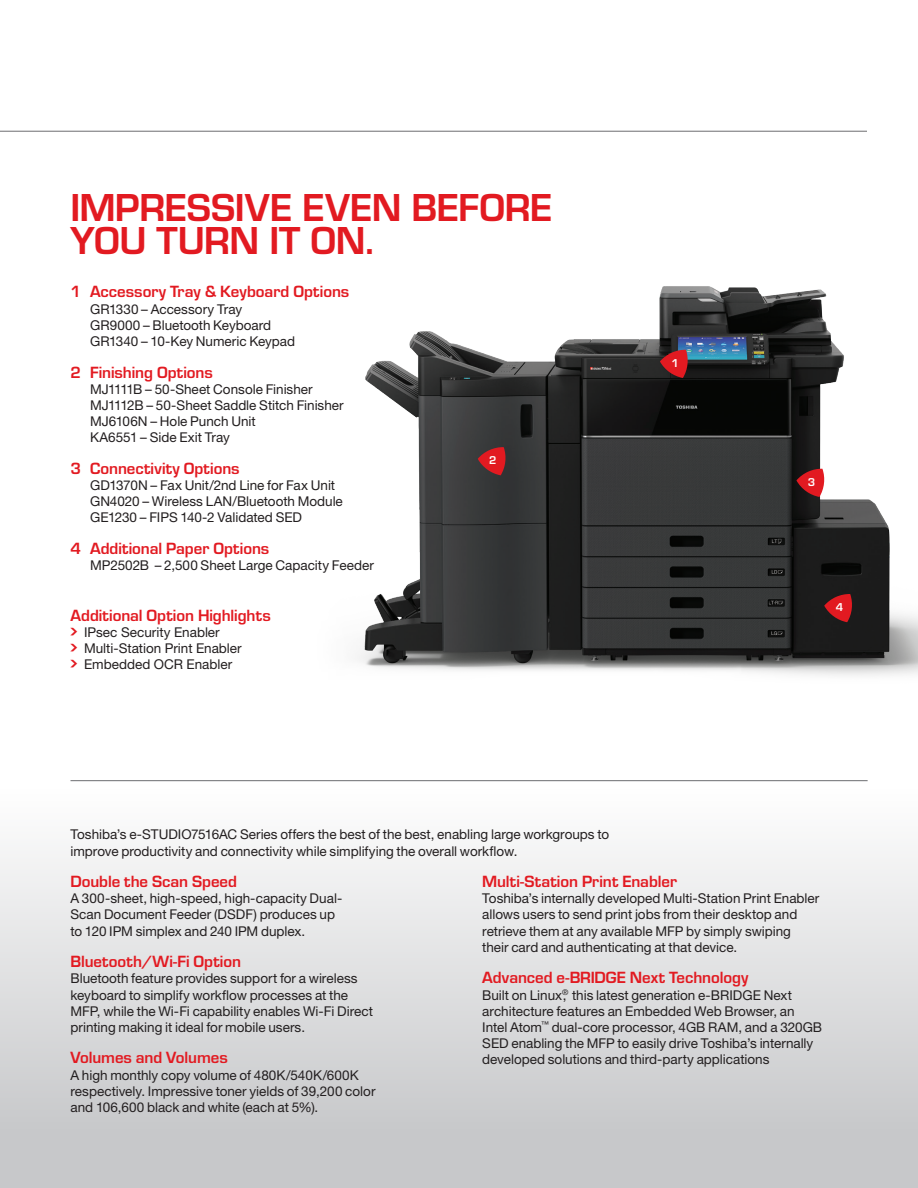
<style>
.page{position:relative;width:918px;height:1188px;background:#fff}
.page>*{position:absolute;margin:0;border:0;box-sizing:border-box;transform-origin:0 0}
.t1{font:600 36px/32.4px "Eurostile LT Std";letter-spacing:-.015em;color:#e21a21}
.t2{font:600 15px "Eurostile LT Std";color:#e21a21}
.t3{font:13.5px/16.2px "Helvetica Neue LT Std";color:#231f20}
.t4{font:600 10.5px "Eurostile LT Std";color:#fff}
.s1{font-family:"Chevron";font-size:19.5px;color:#e21a21}
</style>
<div class="page">
<div style="left:0;top:789px;width:918px;height:399px;background:linear-gradient(to bottom,#fdfdfd,#c0c1c4)"></div>
<img style="left:357px;top:286px;width:561px;height:390px">
<hr style="left:70px;top:780px;width:798px;height:1px;background:#6c6d70">
<hr style="left:0;top:131px;width:867px;height:1px;background:#6c6d70">
<svg style="left:660px;top:350px;width:29px;height:28px"></svg>
<svg style="left:824px;top:594px;width:29px;height:28px"></svg>
<svg style="left:796px;top:469px;width:30px;height:28px"></svg>
<svg style="left:478px;top:447px;width:29px;height:28px"></svg>
<h1 class="t1" style="left:71px;top:192px;width:483px">IMPRESSIVE EVEN BEFORE<br>YOU TURN IT ON.</h1>
<p class="t2" style="left:71px;top:283px;width:280px">1 Accessory Tray &amp; Keyboard Options</p>
<p class="t3" style="left:90px;top:301px;width:207px">GR1330 – Accessory Tray<br>GR9000 – Bluetooth Keyboard<br>GR1340 – 10-Key Numeric Keypad</p>
<p class="t2" style="left:71px;top:363px;width:144px">2 Finishing Options</p>
<p class="t3" style="left:90px;top:381px;width:255px">MJ1111B – 50-Sheet Console Finisher<br>MJ1112B – 50-Sheet Saddle Stitch Finisher<br>MJ6106N – Hole Punch Unit<br>KA6551 – Side Exit Tray</p>
<p class="t2" style="left:71px;top:459px;width:171px">3 Connectivity Options</p>
<p class="t3" style="left:90px;top:477px;width:254px">GD1370N – Fax Unit/2nd Line for Fax Unit<br>GN4020 – Wireless LAN/Bluetooth Module<br>GE1230 – FIPS 140-2 Validated SED</p>
<p class="t2" style="left:71px;top:539px;width:200px">4 Additional Paper Options</p>
<p class="t3" style="left:90px;top:557px;width:285px">MP2502B – 2,500 Sheet Large Capacity Feeder</p>
<p class="t2" style="left:71px;top:606px;width:202px">Additional Option Highlights</p>
<p class="t3" style="left:71px;top:624px;width:151px"><span class="s1">•</span> IPsec Security Enabler</p>
<p class="t3" style="left:71px;top:640px;width:173px"><span class="s1">•</span> Multi-Station Print Enabler</p>
<p class="t3" style="left:71px;top:656px;width:163px"><span class="s1">•</span> Embedded OCR Enabler</p>
<p class="t4" style="left:489px;top:454px;width:9px">2</p>
<p class="t4" style="left:671px;top:356px;width:9px">1</p>
<p class="t4" style="left:808px;top:475px;width:9px">3</p>
<p class="t4" style="left:836px;top:601px;width:9px">4</p>
<p class="t3" style="left:70px;top:826px;width:540px">Toshiba’s e-STUDIO7516AC Series offers the best of the best, enabling large workgroups to improve productivity and connectivity while simplifying the overall workflow.</p>
<p class="t2" style="left:70px;top:872px;width:168px">Double the Scan Speed</p>
<p class="t3" style="left:70px;top:890px;width:273px">A 300-sheet, high-speed, high-capacity Dual-<br>Scan Document Feeder (DSDF) produces up to 120 IPM simplex and 240 IPM duplex.</p>
<p class="t2" style="left:70px;top:952px;width:172px">Bluetooth/Wi-Fi Option</p>
<p class="t3" style="left:70px;top:970px;width:304px">Bluetooth feature provides support for a wireless keyboard to simplify workflow processes at the MFP, while the Wi-Fi capability enables Wi-Fi Direct printing making it ideal for mobile users.</p>
<p class="t2" style="left:70px;top:1049px;width:159px">Volumes and Volumes</p>
<p class="t3" style="left:70px;top:1067px;width:307px">A high monthly copy volume of 480K/540K/600K respectively. Impressive toner yields of 39,200 color and 106,600 black and white (each at 5%).</p>
<p class="t2" style="left:482px;top:872px;width:196px">Multi-Station Print Enabler</p>
<p class="t3" style="left:482px;top:890px;width:339px">Toshiba’s internally developed Multi-Station Print Enabler allows users to send print jobs from their desktop and retrieve them at any available MFP by simply swiping their card and authenticating at that device.</p>
<p class="t2" style="left:482px;top:968px;width:268px">Advanced e-BRIDGE Next Technology</p>
<p class="t3" style="left:482px;top:986px;width:341px">Built on Linux<sup>®</sup>, this latest generation e-BRIDGE Next architecture features an Embedded Web Browser, an Intel Atom<sup>™</sup> dual-core processor, 4GB RAM, and a 320GB SED enabling the MFP to easily drive Toshiba’s internally developed solutions and third-party applications</p>
</div>
